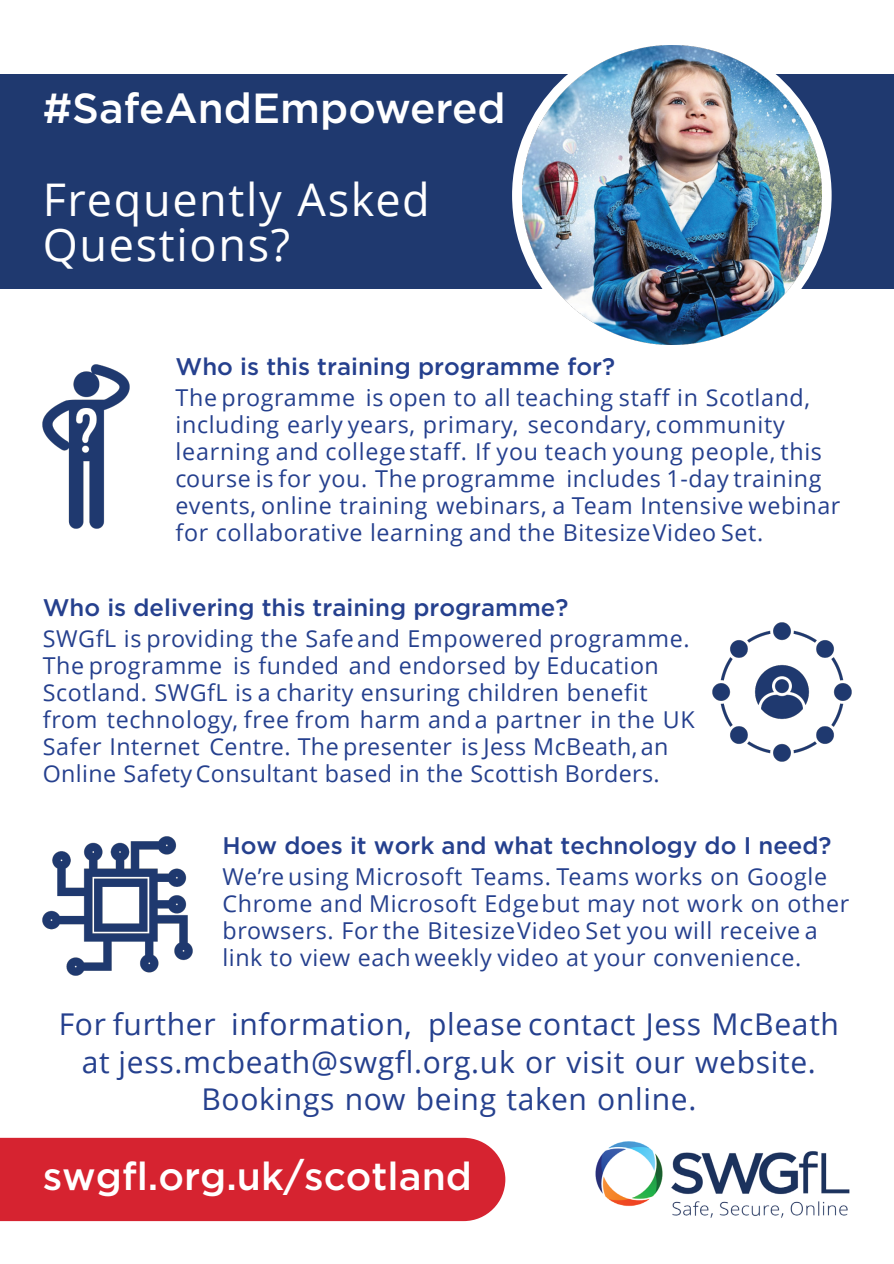
<style>
.page{position:relative;width:894px;height:1264px;background:#fff}
.page>*{position:absolute;margin:0;border:0;box-sizing:border-box;transform-origin:0 0}
.t1{font:45px/45px "Open Sans";letter-spacing:.035em;color:#fff}
.t2{font:500 42px "Gotham";color:#fff}
.t3{font:500 39px "Gotham";color:#fff}
.t4{font:30px/37.5px "Open Sans";letter-spacing:.025em;color:#25408e;text-align:center}
.t5{font:500 24px "Gotham";color:#25408e}
.t6{font:23.25px/27px "Open Sans";letter-spacing:.03em;color:#25408e}
</style>
<div class="page">
<div style="left:0;top:74px;width:893px;height:215px;background:#1f396f"></div>
<div style="left:512px;top:36px;width:319px;height:319px;background:#fff;border:14px solid #fff;border-radius:50%"></div>
<img style="left:522px;top:46px;width:299px;height:299px">
<img style="left:595px;top:1141px;width:255px;height:77px">
<div style="left:0;top:1137px;width:505px;height:83px;background:#d62330"></div>
<img style="left:42px;top:364px;width:87px;height:164px">
<img style="left:712px;top:622px;width:139px;height:139px">
<img style="left:42px;top:836px;width:150px;height:139px">
<h2 class="t2" style="left:43px;top:90px;width:464px">#SafeAndEmpowered</h2>
<h1 class="t1" style="left:43px;top:181px;width:388px">Frequently Asked<br>Questions?</h1>
<p class="t5" style="left:175px;top:356px;width:441px">Who is this training programme for?</p>
<p class="t6" style="left:175px;top:386px;width:666px">The programme is open to all teaching staff in Scotland, including early years, primary, secondary, community learning and collegestaff. If you teach young people, this course is for you. The programme includes 1-day training events, online training webinars, a Team Intensive webinar for collaborative learning and the BitesizeVideo Set.</p>
<p class="t5" style="left:43px;top:597px;width:527px">Who is delivering this training programme?</p>
<p class="t6" style="left:43px;top:627px;width:653px">SWGfL is providing the Safeand Empowered programme.<br>The programme is funded and endorsed by Education Scotland. SWGfL is a charity ensuring children benefit from technology, free from harm and a partner in the UK Safer Internet Centre. The presenter is Jess McBeath,an Online SafetyConsultant based in the Scottish Borders.</p>
<p class="t5" style="left:222px;top:834px;width:610px">How does it work and what technology do I need?</p>
<p class="t6" style="left:222px;top:865px;width:628px">We’re using Microsoft Teams. Teams works on Google Chrome and Microsoft Edgebut may not work on other browsers. For the BitesizeVideo Set you will receive a link to view each weekly video at your convenience.</p>
<p class="t4" style="left:59px;top:1008px;width:781px">For further information, please contact Jess McBeath at jess.mcbeath@swgfl.org.uk or visit our website.<br>Bookings now being taken online.</p>
<h3 class="t3" style="left:43px;top:1158px;width:430px">swgfl.org.uk/scotland</h3>
</div>
